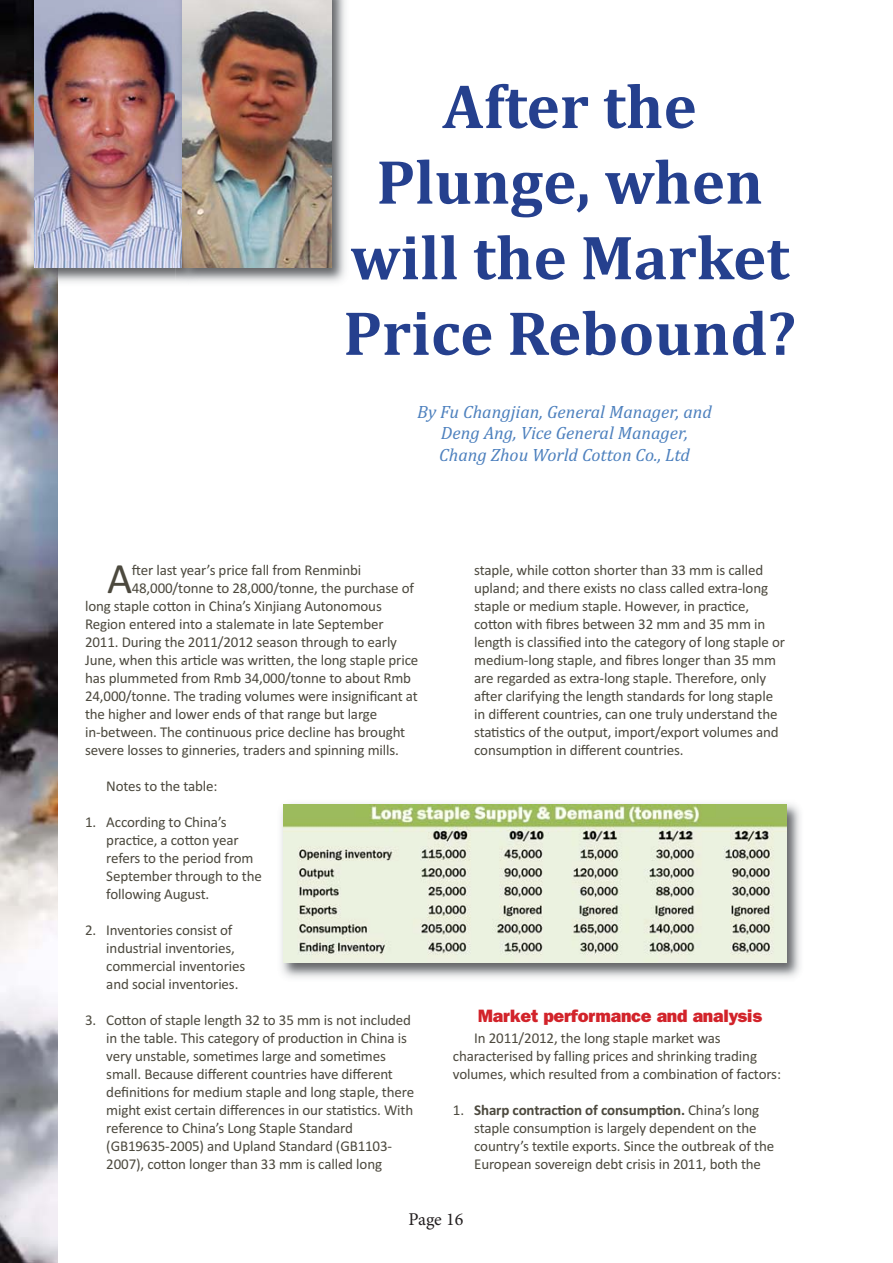
<style>
.page{position:relative;width:893px;height:1263px;background:#fff}
.page>*{position:absolute;margin:0;border:0;box-sizing:border-box;transform-origin:0 0}
.t1{font:700 63px/75.6px "Cambria";color:#25408e;text-align:center}
.t2{font:43.5px "Calibri";color:#4c493e}
.t3{font:italic 18px/21.6px "Cambria";color:#4e81be;text-align:center}
.t4{font:800 18px "Franklin Gothic LT";letter-spacing:-.01em;color:#d2232a}
.t5{font:18px "Minion Pro";letter-spacing:-.005em;color:#231f20}
.t6{font:15px/18px "Calibri";letter-spacing:-.01em;color:#4c493e}
.s1{font-weight:700}
</style>
<div class="page">
<img style="left:0;top:0;width:57px;height:1263px">
<img style="left:27px;top:0;width:149px;height:288px">
<img style="left:34px;top:0;width:142px;height:268px">
<img style="left:176px;top:0;width:170px;height:283px">
<img style="left:176px;top:0;width:7px;height:268px">
<img style="left:183px;top:0;width:149px;height:268px">
<img style="left:281px;top:803px;width:519px;height:175px">
<img style="left:284px;top:804px;width:503px;height:159px">
<h1 class="t1" style="left:343px;top:75px;width:454px">After the<br>Plunge, when will the Market<br>Price Rebound?</h1>
<p class="t3" style="left:417px;top:402px;width:296px">By Fu Changjian, General Manager, and<br>Deng Ang, Vice General Manager,<br>Chang Zhou World Cotton Co., Ltd</p>
<h2 class="t2" style="left:107px;top:564px;width:27px">A</h2>
<p class="t6" style="left:132px;top:563px;width:231px">fter last year’s price fall from Renminbi</p>
<p class="t6" style="left:132px;top:581px;width:284px">48,000/tonne to 28,000/tonne, the purchase of</p>
<p class="t6" style="left:85px;top:599px;width:298px">long staple cotton in China’s Xinjiang Autonomous</p>
<p class="t6" style="left:85px;top:617px;width:300px">Region entered into a stalemate in late September</p>
<p class="t6" style="left:85px;top:635px;width:314px">2011. During the 2011/2012 season through to early</p>
<p class="t6" style="left:85px;top:653px;width:335px">June, when this article was written, the long staple price</p>
<p class="t6" style="left:85px;top:671px;width:328px">has plummeted from Rmb 34,000/tonne to about Rmb</p>
<p class="t6" style="left:85px;top:689px;width:334px">24,000/tonne. The trading volumes were insignificant at</p>
<p class="t6" style="left:85px;top:707px;width:294px">the higher and lower ends of that range but large</p>
<p class="t6" style="left:85px;top:725px;width:322px">in-between. The continuous price decline has brought</p>
<p class="t6" style="left:85px;top:743px;width:315px">severe losses to ginneries, traders and spinning mills.</p>
<p class="t6" style="left:106px;top:779px;width:113px">Notes to the table:</p>
<p class="t6" style="left:106px;top:815px;width:157px;text-indent:-21px">1. According to China’s practice, a cotton year refers to the period from<br>September through to the following August.</p>
<p class="t6" style="left:106px;top:923px;width:140px;text-indent:-21px">2. Inventories consist of industrial inventories, commercial inventories and social inventories.</p>
<p class="t6" style="left:106px;top:1013px;width:309px;text-indent:-21px">3. Cotton of staple length 32 to 35 mm is not included in the table. This category of production in China is very unstable, sometimes large and sometimes small. Because different countries have different definitions for medium staple and long staple, there might exist certain differences in our statistics. With reference to China’s Long Staple Standard (GB19635-2005) and Upland Standard (GB1103- 2007), cotton longer than 33 mm is called long</p>
<p class="t6" style="left:474px;top:562px;width:312px">staple, while cotton shorter than 33 mm is called upland; and there exists no class called extra-long staple or medium staple. However, in practice, cotton with fibres between 32 mm and 35 mm in length is classified into the category of long staple or medium-long staple, and fibres longer than 35 mm are regarded as extra-long staple. Therefore, only after clarifying the length standards for long staple in different countries, can one truly understand the statistics of the output, import/export volumes and consumption in different countries.</p>
<p class="t4" style="left:478px;top:1009px;width:286px">Market performance and analysis</p>
<p class="t6" style="left:453px;top:1030px;width:330px;text-indent:21px">In 2011/2012, the long staple market was characterised by falling prices and shrinking trading volumes, which resulted from a combination of factors:</p>
<p class="t6" style="left:474px;top:1102px;width:302px;text-indent:-21px">1. <span class="s1">Sharp contraction of consumption.</span> China’s long staple consumption is largely dependent on the country’s textile exports. Since the outbreak of the European sovereign debt crisis in 2011, both the</p>
<p class="t5" style="left:408px;top:1208px;width:56px">Page 16</p>
</div>
